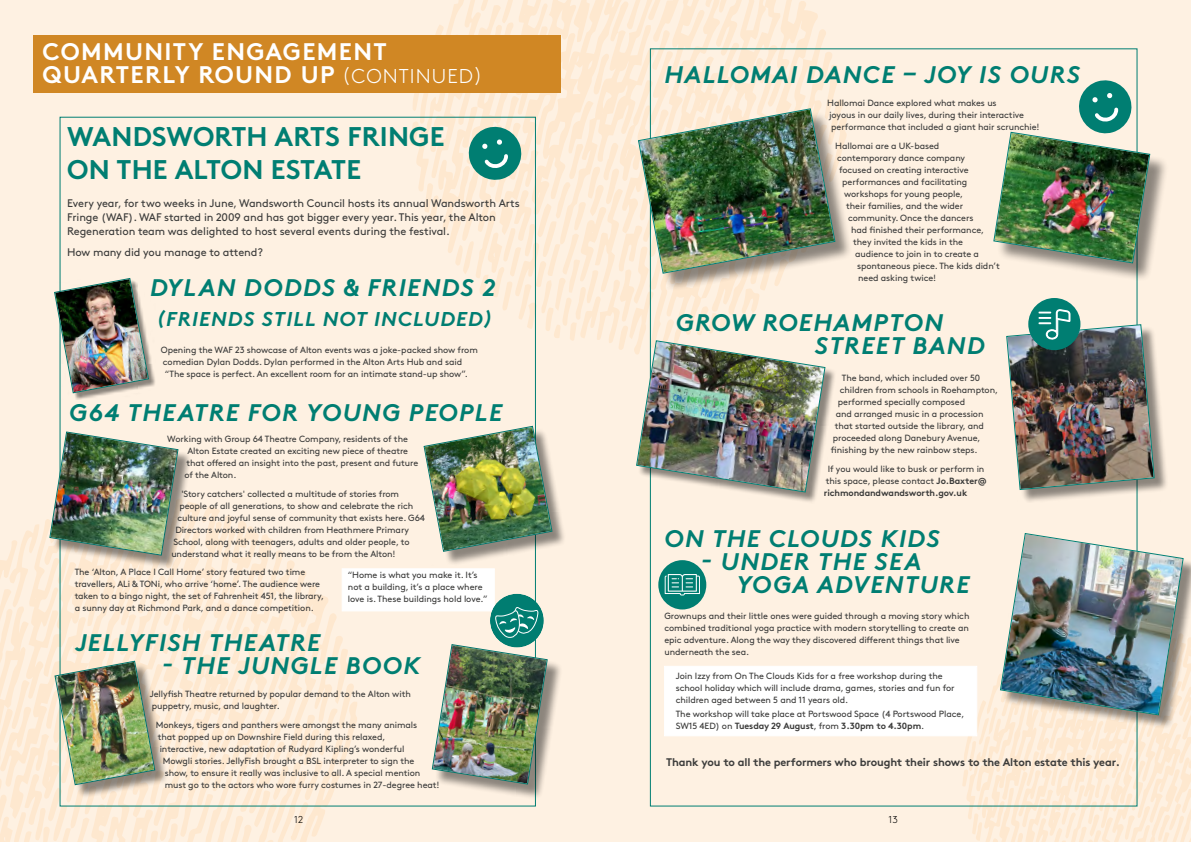
<style>
.page{position:relative;width:1191px;height:842px;background:#fff}
.page>*{position:absolute;margin:0;border:0;box-sizing:border-box;transform-origin:0 0}
.t1{font:700 27px/33px "Brown";letter-spacing:.005em;color:#007e72}
.t2{font:italic 700 24px/23px "Brown";letter-spacing:.055em;color:#007e72}
.t3{font:700 24px/23px "Brown";letter-spacing:.055em;color:#fff}
.t4{font:italic 700 20px "Brown";letter-spacing:.055em;color:#007e72}
.t5{font:11px/14px "Brown";letter-spacing:-.01em;color:#3c3c3b}
.t6{font:700 11px "Brown";letter-spacing:-.01em;color:#3c3c3b}
.t7{font:300 10px "Brown";color:#000}
.t8{font:9px/12px "Brown";letter-spacing:-.01em;color:#3c3c3b}
.s1{font-weight:300;font-size:20px}
.s2{font-weight:700}
</style>
<div class="page">
<div style="left:0;top:0;width:595px;height:842px;background:#fef1e2"></div>
<div style="left:595px;top:0;width:596px;height:842px;background:#fef1e2"></div>
<svg style="left:410px;top:0;width:433px;height:352px"></svg>
<svg style="left:0;top:503px;width:358px;height:339px"></svg>
<svg style="left:962px;top:676px;width:229px;height:166px;fill:#feebd5"></svg>
<div style="left:1008px;top:326px;width:160px;height:177px;background:#000;opacity:.45"></div>
<div style="left:33px;top:35px;width:527px;height:57px;background:#d08724"></div>
<div style="left:57px;top:663px;width:112px;height:135px;background:#000;opacity:.45"></div>
<img style="left:54px;top:660px;width:102px;height:126px">
<div style="left:434px;top:647px;width:128px;height:153px;background:#000;opacity:.45"></div>
<div style="left:52px;top:433px;width:140px;height:136px;background:#000;opacity:.45"></div>
<img style="left:49px;top:431px;width:130px;height:125px">
<div style="left:426px;top:428px;width:140px;height:138px;background:#000;opacity:.45"></div>
<img style="left:423px;top:425px;width:130px;height:127px">
<div style="left:56px;top:279px;width:100px;height:121px;background:#000;opacity:.45"></div>
<img style="left:54px;top:277px;width:96px;height:117px">
<div style="left:641px;top:111px;width:212px;height:180px;background:#000;opacity:.45"></div>
<img style="left:637px;top:108px;width:199px;height:166px">
<div style="left:638px;top:342px;width:198px;height:162px;background:#000;opacity:.45"></div>
<img style="left:635px;top:340px;width:191px;height:153px">
<div style="left:1002px;top:535px;width:189px;height:195px;background:#000;opacity:.45"></div>
<img style="left:999px;top:532px;width:185px;height:184px">
<div style="left:342px;top:569px;width:152px;height:42px;background:#fff"></div>
<div style="left:664px;top:666px;width:313px;height:70px;background:#fff"></div>
<div style="left:996px;top:135px;width:173px;height:147px;background:#000;opacity:.45"></div>
<svg style="left:466px;top:124px;width:58px;height:59px"></svg>
<img style="left:993px;top:77px;width:157px;height:187px">
<div style="left:1028px;top:298px;width:52px;height:52px;background:#007e72;border-radius:50%"></div>
<img style="left:1006px;top:302px;width:149px;height:210px">
<div style="left:490px;top:594px;width:54px;height:53px;background:#007d71;border-radius:50%"></div>
<img style="left:431px;top:607px;width:117px;height:178px">
<div style="left:658px;top:560px;width:48px;height:49px;background:#007e72;border-radius:50%"></div>
<svg style="left:664px;top:574px;width:36px;height:21px"></svg>
<h2 class="t3" style="left:43px;top:38px;width:441px">COMMUNITY ENGAGEMENT<br>QUARTERLY ROUND UP <span class="s1">(CONTINUED)</span></h2>
<h1 class="t1" style="left:67px;top:117px;width:379px">WANDSWORTH ARTS FRINGE<br>ON THE ALTON ESTATE</h1>
<p class="t5" style="left:67px;top:195px;width:454px">Every year, for two weeks in June, Wandsworth Council hosts its annual Wandsworth Arts<br>Fringe (WAF). WAF started in 2009 and has got bigger every year. This year, the Alton<br>Regeneration team was delighted to host several events during the festival.</p>
<p class="t5" style="left:67px;top:244px;width:197px">How many did you manage to attend?</p>
<h2 class="t2" style="left:150px;top:274px;width:347px">DYLAN DODDS &amp; FRIENDS 2</h2>
<h3 class="t4" style="left:156px;top:303px;width:338px">(FRIENDS STILL NOT INCLUDED)</h3>
<p class="t8" style="left:161px;top:343px;width:318px">Opening the WAF 23 showcase of Alton events was a joke-packed show from comedian Dylan Dodds. Dylan performed in the Alton Arts Hub and said “The space is perfect. An excellent room for an intimate stand-up show”.</p>
<h2 class="t2" style="left:69px;top:398px;width:435px">G64 THEATRE FOR YOUNG PEOPLE</h2>
<p class="t8" style="left:167px;top:432px;width:242px">Working with Group 64 Theatre Company, residents of the</p>
<p class="t8" style="left:187px;top:444px;width:222px">Alton Estate created an exciting new piece of theatre</p>
<p class="t8" style="left:186px;top:456px;width:233px">that offered an insight into the past, present and future</p>
<p class="t8" style="left:184px;top:468px;width:54px">of the Alton.</p>
<p class="t8" style="left:181px;top:487px;width:219px">'Story catchers' collected a multitude of stories from</p>
<p class="t8" style="left:179px;top:499px;width:235px">people of all generations, to show and celebrate the rich</p>
<p class="t8" style="left:177px;top:511px;width:249px">culture and joyful sense of community that exists here. G64</p>
<p class="t8" style="left:175px;top:523px;width:235px">Directors worked with children from Heathmere Primary</p>
<p class="t8" style="left:173px;top:535px;width:238px">School, along with teenagers, adults and older people, to</p>
<p class="t8" style="left:171px;top:547px;width:226px">understand what it really means to be from the Alton!</p>
<p class="t8" style="left:75px;top:565px;width:251px">The ‘Alton, A Place I Call Home’ story featured two time travellers, ALi &amp; TONi, who arrive ‘home’. The audience were taken to a bingo night, the set of Fahrenheit 451, the library, a sunny day at Richmond Park, and a dance competition.</p>
<p class="t8" style="left:348px;top:568px;width:141px">“Home is what you make it. It’s not a building, it’s a place where love is. These buildings hold love.”</p>
<h2 class="t2" style="left:75px;top:629px;width:247px">JELLYFISH THEATRE</h2>
<h2 class="t2" style="left:162px;top:652px;width:260px">- THE JUNGLE BOOK</h2>
<p class="t8" style="left:150px;top:687px;width:263px">Jellyfish Theatre returned by popular demand to the Alton with puppetry, music, and laughter.</p>
<p class="t8" style="left:156px;top:718px;width:263px">Monkeys, tigers and panthers were amongst the many animals</p>
<p class="t8" style="left:158px;top:730px;width:229px">that popped up on Downshire Field during this relaxed,</p>
<p class="t8" style="left:160px;top:742px;width:246px">interactive, new adaptation of Rudyard Kipling’s wonderful</p>
<p class="t8" style="left:163px;top:754px;width:253px">Mowgli stories. JellyFish brought a BSL interpreter to sign the</p>
<p class="t8" style="left:165px;top:766px;width:257px">show, to ensure it really was inclusive to all. A special mention</p>
<p class="t8" style="left:165px;top:778px;width:276px">must go to the actors who wore furry costumes in 27-degree heat!</p>
<h2 class="t2" style="left:664px;top:61px;width:417px">HALLOMAI DANCE – JOY IS OURS</h2>
<p class="t8" style="left:827px;top:97px;width:214px">Hallomai Dance explored what makes us<br>joyous in our daily lives, during their interactive performance that included a giant hair scrunchie!</p>
<p class="t8" style="left:835px;top:140px;width:106px">Hallomai are a UK-based</p>
<p class="t8" style="left:837px;top:152px;width:129px">contemporary dance company</p>
<p class="t8" style="left:839px;top:164px;width:131px">focused on creating interactive</p>
<p class="t8" style="left:842px;top:176px;width:127px">performances and facilitating</p>
<p class="t8" style="left:844px;top:188px;width:121px">workshops for young people,</p>
<p class="t8" style="left:846px;top:200px;width:119px">their families, and the wider</p>
<p class="t8" style="left:848px;top:212px;width:127px">community. Once the dancers</p>
<p class="t8" style="left:851px;top:224px;width:135px">had finished their performance,</p>
<p class="t8" style="left:853px;top:236px;width:111px">they invited the kids in the</p>
<p class="t8" style="left:855px;top:248px;width:125px">audience to join in to create a</p>
<p class="t8" style="left:857px;top:260px;width:144px">spontaneous piece. The kids didn’t</p>
<p class="t8" style="left:858px;top:272px;width:80px">need asking twice!</p>
<h2 class="t2" style="left:815px;top:309px;width:171px;text-indent:-139px">GROW ROEHAMPTON<br>STREET BAND</h2>
<p class="t8" style="left:842px;top:371px;width:140px">The band, which included over 50</p>
<p class="t8" style="left:840px;top:383px;width:160px">children from schools in Roehampton,</p>
<p class="t8" style="left:838px;top:395px;width:129px">performed specially composed</p>
<p class="t8" style="left:836px;top:407px;width:149px">and arranged music in a procession</p>
<p class="t8" style="left:835px;top:419px;width:151px">that started outside the library, and</p>
<p class="t8" style="left:833px;top:431px;width:149px">proceeded along Danebury Avenue,</p>
<p class="t8" style="left:831px;top:443px;width:148px">finishing by the new rainbow steps.</p>
<p class="t8" style="left:824px;top:462px;width:164px;text-indent:4px">If you would like to busk or perform in this space, please contact <span class="s2">Jo.Baxter@ richmondandwandsworth.gov.uk</span></p>
<h2 class="t2" style="left:664px;top:524px;width:276px">ON THE CLOUDS KIDS</h2>
<h2 class="t2" style="left:736px;top:547px;width:235px;text-indent:-36px">- UNDER THE SEA<br>YOGA ADVENTURE</h2>
<p class="t8" style="left:664px;top:609px;width:306px">Grownups and their little ones were guided through a moving story which combined traditional yoga practice with modern storytelling to create an epic adventure. Along the way they discovered different things that live underneath the sea.</p>
<p class="t8" style="left:676px;top:669px;width:280px">Join Izzy from On The Clouds Kids for a free workshop during the school holiday which will include drama, games, stories and fun for children aged between 5 and 11 years old.</p>
<p class="t8" style="left:676px;top:708px;width:290px">The workshop will take place at Portswood Space (4 Portswood Place,<br>SW15 4ED) on <span class="s2">Tuesday 29 August</span>, from <span class="s2">3.30pm to 4.30pm</span>.</p>
<p class="t6" style="left:666px;top:753px;width:455px">Thank you to all the performers who brought their shows to the Alton estate this year.</p>
<p class="t7" style="left:294px;top:812px;width:10px">12</p>
<p class="t7" style="left:888px;top:812px;width:11px">13</p>
</div>
